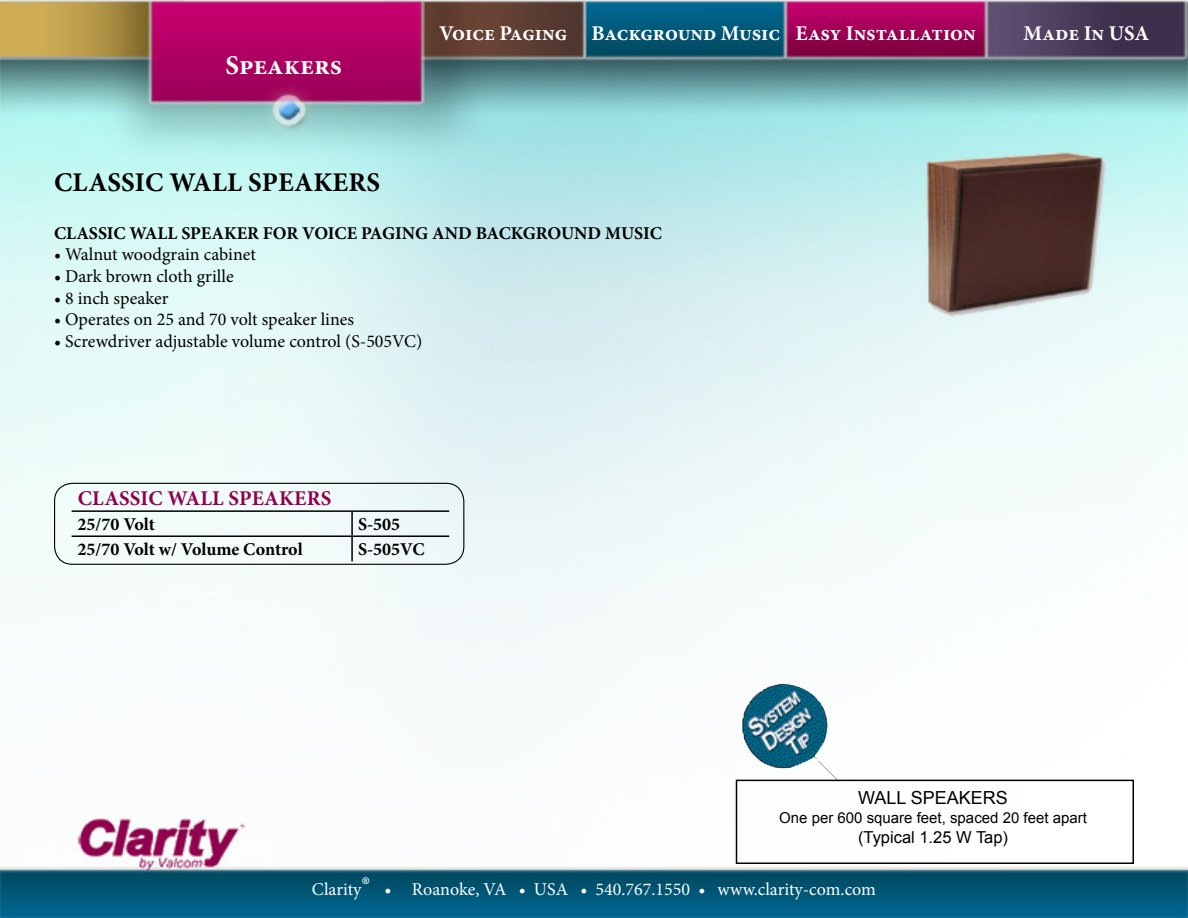
<style>
.page{position:relative;width:1188px;height:918px;background:#fff}
.page>*{position:absolute;margin:0;border:0;box-sizing:border-box;transform-origin:0 0}
.t1{font:700 27px "Minion Pro";color:#000}
.t2{font:700 27px "Minion Pro";color:#fff}
.t3{font:700 21px "Minion Pro";color:#fff}
.t4{font:700 21px "Minion Pro";color:#90004c}
.t5{font:18px "Minion Pro";color:#000}
.t6{font:700 18px "Minion Pro";color:#000}
.t7{font:18px "Minion Pro";color:#fff}
.t8{font:18px "Arial";color:#000}
.t9{font:16.5px "Arial";color:#000}
.t10{font:15px "Arial";color:#000}
.s1{font-size:27px}
</style>
<div class="page">
<img style="left:0;top:0;width:1188px;height:918px">
<hr style="left:72px;top:510px;width:280px;height:2px;background:#000">
<hr style="left:352px;top:510px;width:97px;height:2px;background:#000">
<hr style="left:351px;top:512px;width:2px;height:23px;background:#000">
<hr style="left:72px;top:535px;width:280px;height:2px;background:#000">
<hr style="left:352px;top:535px;width:97px;height:2px;background:#000">
<hr style="left:351px;top:537px;width:2px;height:24px;background:#000">
<div style="left:54px;top:483px;width:410px;height:82px;border:1px solid #000;border-radius:18px"></div>
<img style="left:741px;top:684px;width:98px;height:96px">
<div style="left:736px;top:780px;width:398px;height:84px;border:2px solid #000"></div>
<h1 class="t2" style="left:225px;top:46px;width:118px">Speakers</h1>
<h1 class="t1" style="left:54px;top:164px;width:35px">Classic</h1>
<h1 class="t1" style="left:169px;top:164px;width:41px">Wall</h1>
<h1 class="t1" style="left:248px;top:164px;width:32px">Speakers</h1>
<p class="t3" style="left:439px;top:19px;width:538px">Voice Paging Background Music Easy Installation</p>
<p class="t6" style="left:54px;top:220px;width:609px">CLASSIC WALL SPEAKER FOR VOICE PAGING AND BACKGROUND MUSIC</p>
<p class="t5" style="left:54px;top:243px;width:203px">• Walnut woodgrain cabinet</p>
<p class="t5" style="left:54px;top:264px;width:181px">• Dark brown cloth grille</p>
<p class="t5" style="left:54px;top:286px;width:116px">• 8 inch speaker</p>
<p class="t5" style="left:54px;top:307px;width:302px">• Operates on 25 and 70 volt speaker lines</p>
<p class="t5" style="left:54px;top:329px;width:370px">• Screwdriver adjustable volume control (S-505VC)</p>
<p class="t3" style="left:1023px;top:19px;width:127px">Made In USA</p>
<p class="t4" style="left:78px;top:484px;width:28px">Classic</p>
<p class="t4" style="left:167px;top:484px;width:32px">Wall</p>
<p class="t4" style="left:229px;top:484px;width:25px">Speakers</p>
<p class="t6" style="left:78px;top:512px;width:79px">25/70 Volt</p>
<p class="t6" style="left:358px;top:512px;width:44px">S-505</p>
<p class="t6" style="left:78px;top:537px;width:227px">25/70 Volt w/ Volume Control</p>
<p class="t6" style="left:358px;top:537px;width:68px">S-505VC</p>
<p class="t8" style="left:858px;top:786px;width:151px">WALL SPEAKERS</p>
<p class="t10" style="left:779px;top:808px;width:309px">One per 600 square feet, spaced 20 feet apart</p>
<p class="t9" style="left:858px;top:827px;width:152px">(Typical 1.25 W Tap)</p>
<p class="t7" style="left:312px;top:877px;width:566px">Clarity<span class="s1">®</span> • Roanoke, VA • USA • 540.767.1550 • www.clarity-com.com</p>
</div>
